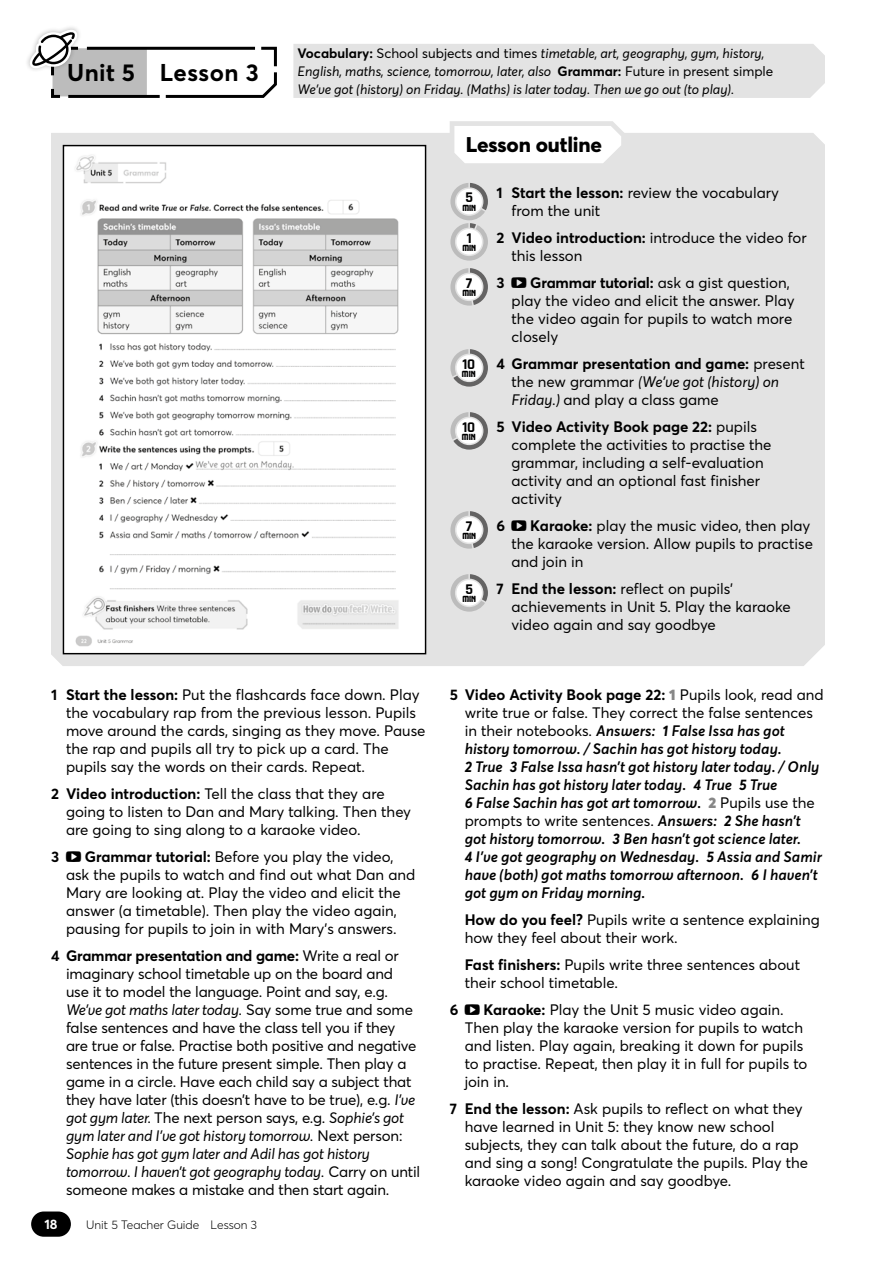
<style>
.page{position:relative;width:893px;height:1263px;background:#fff}
.page>*{position:absolute;margin:0;border:0;box-sizing:border-box;transform-origin:0 0}
.t1{font:700 24px "Averta";letter-spacing:.02em;color:#000}
.t2{font:800 21px "Averta";letter-spacing:-.01em;color:#000}
.t3{font:15px/18px "Averta";color:#000}
.t4{font:italic 600 15px/18px "Averta";color:#000}
.t5{font:700 15px "Rajdhani";color:#000}
.t6{font:700 15px "Averta";color:#000}
.t7{font:italic 13.5px/18px "Averta";color:#000}
.t8{font:700 13.5px "Averta";color:#fff}
.t9{font:300 12px "Averta";color:#000}
.t10{font:9px "Computechnodigitronic";letter-spacing:-.005em;color:#000}
.s1{font-weight:700;font-style:normal}
.s2{font-style:normal}
.s3{font-weight:700}
.s4{font-style:italic}
.s5{font-weight:900;font-style:normal;color:#878787}
.s6{font-weight:400;font-style:normal}
</style>
<div class="page">
<div style="left:31px;top:1211px;width:40px;height:26px;background:#000;border-radius:13px"></div>
<div style="left:51px;top:133px;width:774px;height:533px;background:#e3e3e3"></div>
<svg style="left:450px;top:183px;width:38px;height:78px"></svg>
<svg style="left:450px;top:268px;width:38px;height:38px"></svg>
<div style="left:456px;top:274px;width:26px;height:26px;background:#fff;border-radius:50%"></div>
<svg style="left:450px;top:349px;width:38px;height:38px"></svg>
<svg style="left:450px;top:412px;width:38px;height:38px"></svg>
<svg style="left:450px;top:511px;width:38px;height:38px"></svg>
<div style="left:456px;top:517px;width:26px;height:26px;background:#fff;border-radius:50%"></div>
<svg style="left:450px;top:574px;width:38px;height:38px"></svg>
<div style="left:456px;top:580px;width:26px;height:26px;background:#fff;border-radius:50%"></div>
<svg style="left:450px;top:121px;width:176px;height:47px"></svg>
<img style="left:65px;top:147px;width:359px;height:505px">
<div style="left:293px;top:44px;width:532px;height:54px;background:#e3e3e3"></div>
<hr style="left:87px;top:47px;width:168px;height:3px;background:#000">
<svg style="left:163px;top:46px;width:114px;height:52px"></svg>
<hr style="left:68px;top:95px;width:92px;height:3px;background:#000">
<div style="left:25px;top:25px;width:57px;height:48px;background:#000;opacity:.25"></div>
<svg style="left:27px;top:30px;width:120px;height:68px"></svg>
<svg style="left:511px;top:277px;width:15px;height:11px"></svg>
<svg style="left:511px;top:520px;width:15px;height:11px"></svg>
<h1 class="t1" style="left:67px;top:55px;width:193px">Unit 5 Lesson 3</h1>
<p class="t7" style="left:298px;top:44px;width:477px"><span class="s1">Vocabulary:</span> <span class="s2">School subjects and times</span> timetable, art, geography, gym, history,<br>English, maths, science, tomorrow, later, also <span class="s1">Grammar:</span> <span class="s2">Future in present simple<br></span>We've got (history) on Friday. (Maths) is later today. Then we go out (to play).</p>
<h2 class="t2" style="left:466px;top:130px;width:138px">Lesson outline</h2>
<p class="t5" style="left:465px;top:188px;width:9px">5</p>
<p class="t10" style="left:462px;top:202px;width:15px">MIN</p>
<p class="t5" style="left:467px;top:229px;width:7px">1</p>
<p class="t10" style="left:462px;top:242px;width:15px">MIN</p>
<p class="t5" style="left:466px;top:274px;width:8px">7</p>
<p class="t10" style="left:462px;top:287px;width:15px">MIN</p>
<p class="t5" style="left:463px;top:355px;width:14px">10</p>
<p class="t10" style="left:462px;top:368px;width:15px">MIN</p>
<p class="t5" style="left:463px;top:418px;width:14px">10</p>
<p class="t10" style="left:462px;top:431px;width:15px">MIN</p>
<p class="t5" style="left:466px;top:517px;width:8px">7</p>
<p class="t10" style="left:462px;top:530px;width:15px">MIN</p>
<p class="t5" style="left:465px;top:580px;width:9px">5</p>
<p class="t10" style="left:462px;top:593px;width:15px">MIN</p>
<p class="t3" style="left:511px;top:183px;width:269px;text-indent:-15px"><span class="s3">1 Start the lesson:</span> review the vocabulary from the unit</p>
<p class="t3" style="left:511px;top:228px;width:297px;text-indent:-15px"><span class="s3">2 Video introduction:</span> introduce the video for this lesson</p>
<p class="t6" style="left:496px;top:272px;width:10px">3</p>
<p class="t3" style="left:511px;top:273px;width:285px;text-indent:19px"><span class="s3">Grammar tutorial:</span> ask a gist question, play the video and elicit the answer. Play the video again for pupils to watch more closely</p>
<p class="t3" style="left:511px;top:354px;width:295px;text-indent:-15px"><span class="s3">4 Grammar presentation and game:</span> present the new grammar <span class="s4">(We've got (history) on<br>Friday.)</span> and play a class game</p>
<p class="t3" style="left:511px;top:417px;width:261px;text-indent:-15px"><span class="s3">5 Video Activity Book page 22:</span> pupils complete the activities to practise the grammar, including a self-evaluation activity and an optional fast finisher activity</p>
<p class="t6" style="left:496px;top:515px;width:10px">6</p>
<p class="t3" style="left:511px;top:516px;width:303px;text-indent:19px"><span class="s3">Karaoke:</span> play the music video, then play the karaoke version. Allow pupils to practise and join in</p>
<p class="t3" style="left:511px;top:579px;width:281px;text-indent:-15px"><span class="s3">7 End the lesson:</span> reflect on pupils’ achievements in Unit 5. Play the karaoke video again and say goodbye</p>
<p class="t3" style="left:66px;top:685px;width:361px;text-indent:-15px"><span class="s3">1 Start the lesson:</span> Put the flashcards face down. Play the vocabulary rap from the previous lesson. Pupils move around the cards, singing as they move. Pause the rap and pupils all try to pick up a card. The pupils say the words on their cards. Repeat.</p>
<p class="t3" style="left:66px;top:784px;width:347px;text-indent:-15px"><span class="s3">2 Video introduction:</span> Tell the class that they are going to listen to Dan and Mary talking. Then they are going to sing along to a karaoke video.</p>
<p class="t6" style="left:51px;top:846px;width:10px">3</p>
<p class="t3" style="left:66px;top:847px;width:351px;text-indent:19px"><span class="s3">Grammar tutorial:</span> Before you play the video, ask the pupils to watch and find out what Dan and Mary are looking at. Play the video and elicit the answer (a timetable). Then play the video again, pausing for pupils to join in with Mary’s answers.</p>
<p class="t3" style="left:66px;top:946px;width:356px;text-indent:-15px"><span class="s3">4 Grammar presentation and game:</span> Write a real or imaginary school timetable up on the board and<br>use it to model the language. Point and say, e.g.<br><span class="s4">We’ve got maths later today.</span> Say some true and some false sentences and have the class tell you if they are true or false. Practise both positive and negative sentences in the future present simple. Then play a game in a circle. Have each child say a subject that they have later (this doesn’t have to be true), e.g. <span class="s4">I’ve got gym later.</span> The next person says, e.g. <span class="s4">Sophie’s got gym later and I’ve got history tomorrow.</span> Next person:<br><span class="s4">Sophie has got gym later and Adil has got history tomorrow. I haven’t got geography today.</span> Carry on until someone makes a mistake and then start again.</p>
<p class="t8" style="left:44px;top:1215px;width:15px">18</p>
<p class="t9" style="left:86px;top:1216px;width:173px">Unit 5 Teacher Guide Lesson 3</p>
<p class="t4" style="left:465px;top:686px;width:360px;text-indent:-15px"><span class="s1">5 Video Activity Book page 22:</span> <span class="s5">1</span> <span class="s6">Pupils look, read and write true or false. They correct the false sentences in their notebooks.</span> Answers: <span class="s3">1</span> False Issa has got history tomorrow. / Sachin has got history today.<br><span class="s3">2</span> True <span class="s3">3</span> False Issa hasn’t got history later today. / Only Sachin has got history later today. <span class="s3">4</span> True <span class="s3">5</span> True<br><span class="s3">6</span> False Sachin has got art tomorrow. <span class="s5">2</span> <span class="s6">Pupils use the prompts to write sentences.</span> Answers: <span class="s3">2</span> She hasn’t got history tomorrow. <span class="s3">3</span> Ben hasn’t got science later.<br><span class="s3">4</span> I’ve got geography on Wednesday. <span class="s3">5</span> Assia and Samir have (both) got maths tomorrow afternoon. <span class="s3">6</span> I haven’t got gym on Friday morning.</p>
<p class="t3" style="left:465px;top:910px;width:356px"><span class="s3">How do you feel?</span> Pupils write a sentence explaining how they feel about their work.</p>
<p class="t3" style="left:465px;top:955px;width:337px"><span class="s3">Fast finishers:</span> Pupils write three sentences about their school timetable.</p>
<p class="t6" style="left:450px;top:999px;width:10px">6</p>
<p class="t3" style="left:465px;top:1000px;width:344px;text-indent:19px"><span class="s3">Karaoke:</span> Play the Unit 5 music video again.<br>Then play the karaoke version for pupils to watch and listen. Play again, breaking it down for pupils to practise. Repeat, then play it in full for pupils to join in.</p>
<p class="t3" style="left:465px;top:1099px;width:345px;text-indent:-15px"><span class="s3">7 End the lesson:</span> Ask pupils to reflect on what they have learned in Unit 5: they know new school subjects, they can talk about the future, do a rap and sing a song! Congratulate the pupils. Play the karaoke video again and say goodbye.</p>
</div>
